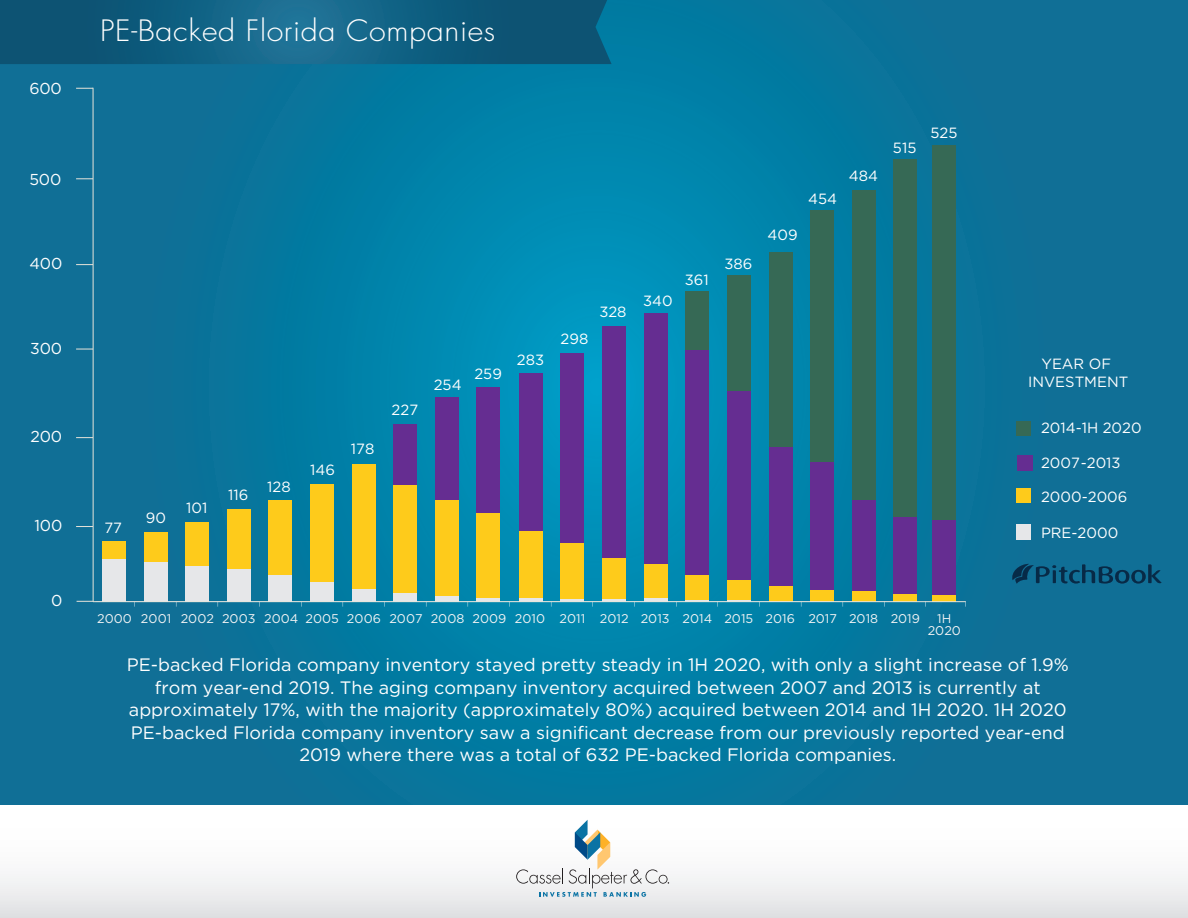
<style>
.page{position:relative;width:1188px;height:918px;background:#fff}
.page>*{position:absolute;margin:0;border:0;box-sizing:border-box;transform-origin:0 0}
.t1{font:300 28.65px "Futura";letter-spacing:.02em;color:#fff;scale:1.06 1}
.t2{font:18px/22.5px "Gotham HTF";color:#fff;text-align:center}
.t3{font:15.75px "Gotham HTF";letter-spacing:-.01em;color:#fff}
.t4{font:14.85px/18.1px "Gotham HTF";color:#fff;text-align:center}
.t5{font:12.6px/12px "Gotham HTF";color:#f2f3f4;text-align:center}
</style>
<div class="page">
<div style="left:0;top:0;width:1188px;height:816px;background:linear-gradient(to right,#09759c,#09759c)"></div>
<div style="left:1016px;top:421px;width:15px;height:15px;background:#366955"></div>
<div style="left:1017px;top:455px;width:15px;height:15px;background:#652d91"></div>
<div style="left:1016px;top:488px;width:15px;height:15px;background:#fecb1b"></div>
<div style="left:1016px;top:524px;width:15px;height:15px;background:#e6e7e9"></div>
<svg style="left:0;top:0;width:612px;height:64px"></svg>
<svg style="left:1011px;top:564px;width:151px;height:20px"></svg>
<div style="left:893px;top:582px;width:24px;height:20px;background:#fecb1b"></div>
<div style="left:893px;top:513px;width:24px;height:80px;background:#652d91"></div>
<div style="left:893px;top:159px;width:24px;height:357px;background:#366955"></div>
<svg style="left:76px;top:87px;width:835px;height:520px"></svg>
<div style="left:932px;top:581px;width:24px;height:21px;background:#fecb1b"></div>
<div style="left:932px;top:513px;width:24px;height:82px;background:#652d91"></div>
<div style="left:932px;top:145px;width:24px;height:375px;background:#366955"></div>
<hr style="left:93px;top:601px;width:873px;height:1px;background:#e7e4da">
<div style="left:0;top:805px;width:1188px;height:113px;background:linear-gradient(to bottom,#fff,#e6e6e8)"></div>
<svg style="left:516px;top:820px;width:153px;height:77px"></svg>
<p class="t3" style="left:29px;top:79px;width:34px">600</p>
<p class="t3" style="left:29px;top:171px;width:33px">500</p>
<p class="t3" style="left:29px;top:255px;width:34px">400</p>
<p class="t3" style="left:30px;top:340px;width:33px">300</p>
<p class="t3" style="left:30px;top:428px;width:33px">200</p>
<p class="t3" style="left:34px;top:517px;width:29px">100</p>
<p class="t3" style="left:51px;top:591px;width:13px">0</p>
<h1 class="t1" style="left:100px;top:13px;width:374px">PE-Backed Florida Companies</h1>
<p class="t4" style="left:104px;top:518px;width:19px">77</p>
<p class="t4" style="left:146px;top:509px;width:22px">90</p>
<p class="t4" style="left:186px;top:498px;width:23px">101</p>
<p class="t4" style="left:228px;top:485px;width:22px">116</p>
<p class="t4" style="left:267px;top:477px;width:25px">128</p>
<p class="t4" style="left:310px;top:461px;width:26px">146</p>
<p class="t4" style="left:351px;top:440px;width:25px">178</p>
<p class="t4" style="left:392px;top:400px;width:28px">227</p>
<p class="t4" style="left:434px;top:375px;width:29px">254</p>
<p class="t4" style="left:474px;top:365px;width:29px">259</p>
<p class="t4" style="left:517px;top:350px;width:29px">283</p>
<p class="t4" style="left:561px;top:330px;width:29px">298</p>
<p class="t4" style="left:599px;top:302px;width:29px">328</p>
<p class="t4" style="left:643px;top:291px;width:31px">340</p>
<p class="t4" style="left:685px;top:270px;width:25px">361</p>
<p class="t4" style="left:725px;top:254px;width:29px">386</p>
<p class="t4" style="left:768px;top:226px;width:32px">409</p>
<p class="t4" style="left:808px;top:189px;width:30px">454</p>
<p class="t4" style="left:849px;top:167px;width:31px">484</p>
<p class="t4" style="left:893px;top:138px;width:25px">515</p>
<p class="t4" style="left:930px;top:124px;width:28px">525</p>
<p class="t5" style="left:97px;top:613px;width:824px">2000 2001 2002 2003 2004 2005 2006 2007 2008 2009 2010 2011 2012 2013 2014 2015 2016 2017 2018 2019</p>
<p class="t5" style="left:928px;top:613px;width:35px">1H<br>2020</p>
<p class="t4" style="left:1028px;top:354px;width:102px">YEAR OF<br>INVESTMENT</p>
<p class="t4" style="left:1041px;top:419px;width:102px">2014-1H 2020</p>
<p class="t4" style="left:1041px;top:454px;width:81px">2007-2013</p>
<p class="t4" style="left:1041px;top:488px;width:88px">2000-2006</p>
<p class="t4" style="left:1041px;top:524px;width:79px">PRE-2000</p>
<p class="t2" style="left:127px;top:654px;width:944px">PE-backed Florida company inventory stayed pretty steady in 1H 2020, with only a slight increase of 1.9% from year-end 2019. The aging company inventory acquired between 2007 and 2013 is currently at approximately 17%, with the majority (approximately 80%) acquired between 2014 and 1H 2020. 1H 2020<br>PE-backed Florida company inventory saw a significant decrease from our previously reported year-end 2019 where there was a total of 632 PE-backed Florida companies.</p>
</div>
